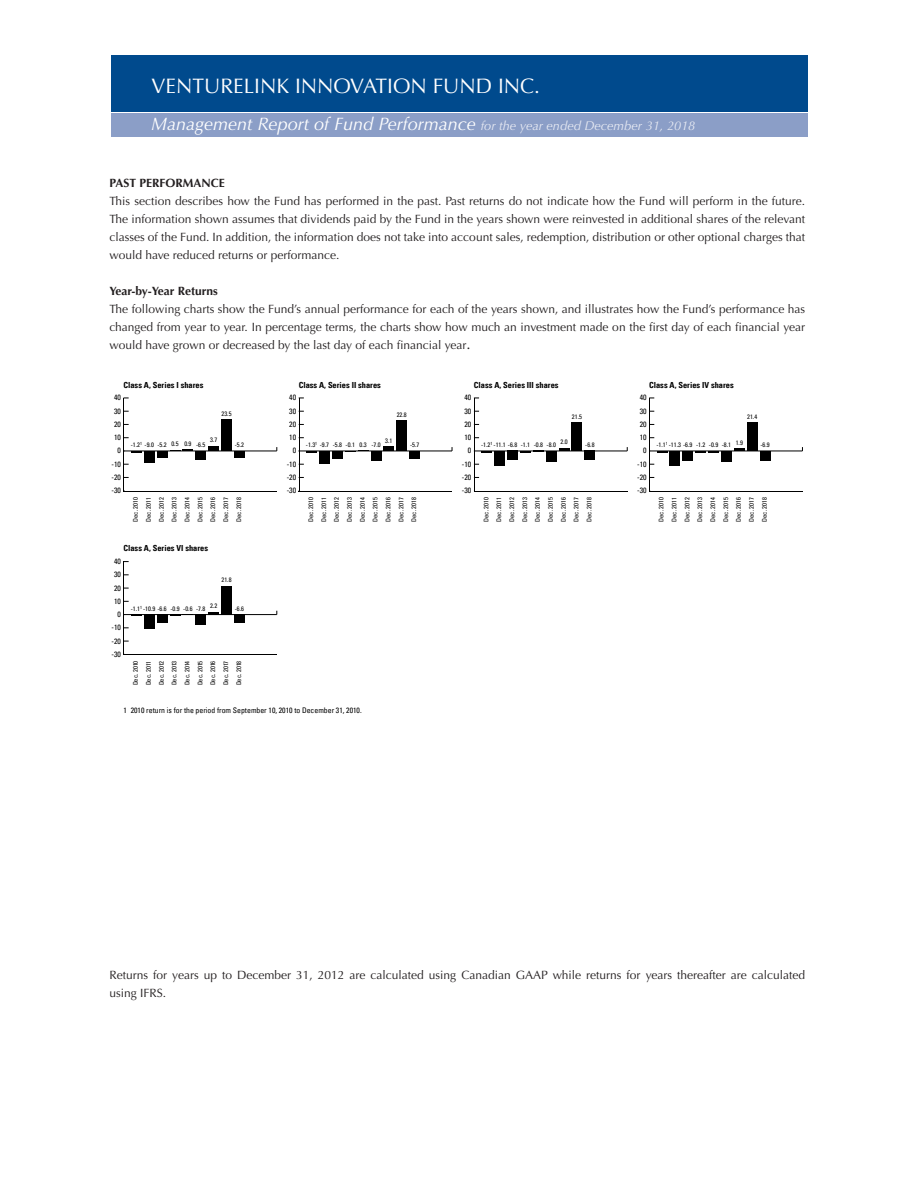
<style>
.page{position:relative;width:918px;height:1188px;background:#fff}
.page>*{position:absolute;margin:0;border:0;box-sizing:border-box;transform-origin:0 0}
.t1{font:21px "Optima";color:#fff}
.t2{font:italic 18px "Optima";color:#fff}
.t3{font:12px/18px "Optima";color:#231f20;text-align:justify}
.t4{font:700 12px "Optima";color:#231f20}
.t5{font:700 condensed 8.4px "Univers LT";color:#000}
.t6{font:condensed 7.8px "Univers LT";color:#000}
.t7{font:condensed 6.45px/12.9px "Univers LT";color:#000;text-align:justify}
.s1{font-size:12.75px;color:#e7eaf3}
.s2{font-size:15px}
</style>
<div class="page">
<div style="left:111px;top:55px;width:697px;height:57px;background:#004a8d"></div>
<div style="left:111px;top:113px;width:697px;height:24px;background:#8b9ec7"></div>
<hr style="left:123px;top:491px;width:154px;height:1px;background:#000">
<hr style="left:123px;top:398px;width:1px;height:93px;background:#000">
<hr style="left:123px;top:451px;width:154px;height:1px;background:#000">
<div style="left:144px;top:451px;width:10px;height:12px;background:#000"></div>
<div style="left:157px;top:451px;width:10px;height:7px;background:#000"></div>
<svg style="left:170px;top:450px;width:23px;height:1px"></svg>
<div style="left:196px;top:451px;width:10px;height:9px;background:#000"></div>
<div style="left:209px;top:446px;width:10px;height:5px;background:#000"></div>
<div style="left:221px;top:420px;width:11px;height:31px;background:#000"></div>
<div style="left:234px;top:451px;width:11px;height:7px;background:#000"></div>
<hr style="left:299px;top:491px;width:153px;height:1px;background:#000">
<hr style="left:299px;top:398px;width:1px;height:93px;background:#000">
<hr style="left:299px;top:451px;width:153px;height:1px;background:#000">
<div style="left:319px;top:451px;width:11px;height:13px;background:#000"></div>
<div style="left:332px;top:451px;width:11px;height:8px;background:#000"></div>
<svg style="left:356px;top:451px;width:12px;height:1px"></svg>
<div style="left:371px;top:451px;width:10px;height:9px;background:#000"></div>
<hr style="left:384px;top:447px;width:10px;height:4px;background:#000">
<div style="left:397px;top:421px;width:10px;height:30px;background:#000"></div>
<div style="left:410px;top:451px;width:10px;height:8px;background:#000"></div>
<hr style="left:474px;top:491px;width:153px;height:1px;background:#000">
<hr style="left:474px;top:398px;width:1px;height:93px;background:#000">
<hr style="left:474px;top:451px;width:153px;height:1px;background:#000">
<div style="left:495px;top:451px;width:10px;height:15px;background:#000"></div>
<div style="left:507px;top:451px;width:11px;height:9px;background:#000"></div>
<div style="left:546px;top:451px;width:10px;height:11px;background:#000"></div>
<svg style="left:559px;top:448px;width:10px;height:3px"></svg>
<div style="left:572px;top:422px;width:10px;height:29px;background:#000"></div>
<div style="left:585px;top:451px;width:10px;height:9px;background:#000"></div>
<hr style="left:649px;top:491px;width:153px;height:1px;background:#000">
<hr style="left:649px;top:398px;width:1px;height:93px;background:#000">
<hr style="left:649px;top:451px;width:153px;height:1px;background:#000">
<div style="left:670px;top:451px;width:10px;height:15px;background:#000"></div>
<div style="left:683px;top:451px;width:10px;height:9px;background:#000"></div>
<svg style="left:696px;top:451px;width:23px;height:2px"></svg>
<div style="left:721px;top:451px;width:11px;height:11px;background:#000"></div>
<svg style="left:734px;top:448px;width:10px;height:3px"></svg>
<div style="left:747px;top:423px;width:10px;height:28px;background:#000"></div>
<div style="left:760px;top:451px;width:10px;height:9px;background:#000"></div>
<hr style="left:123px;top:654px;width:154px;height:1px;background:#000">
<hr style="left:123px;top:562px;width:1px;height:92px;background:#000">
<hr style="left:123px;top:614px;width:154px;height:1px;background:#000">
<div style="left:144px;top:615px;width:10px;height:14px;background:#000"></div>
<div style="left:157px;top:615px;width:10px;height:8px;background:#000"></div>
<svg style="left:170px;top:615px;width:23px;height:1px"></svg>
<div style="left:196px;top:615px;width:10px;height:10px;background:#000"></div>
<svg style="left:209px;top:612px;width:10px;height:2px"></svg>
<div style="left:221px;top:586px;width:11px;height:29px;background:#000"></div>
<div style="left:234px;top:615px;width:11px;height:8px;background:#000"></div>
<h1 class="t1" style="left:152px;top:74px;width:390px">VENTURELINK INNOVATION FUND INC.</h1>
<h2 class="t2" style="left:151px;top:114px;width:546px">Management Report of Fund Performance <span class="s1">for the year ended December 31, 2018</span></h2>
<p class="t4" style="left:109px;top:176px;width:117px">PAST PERFORMANCE</p>
<p class="t3" style="left:109px;top:192px;width:697px">This section describes how the Fund has performed in the past. Past returns do not indicate how the Fund will perform in the future.<br>The information shown assumes that dividends paid by the Fund in the years shown were reinvested in additional shares of the relevant classes of the Fund. In addition, the information does not take into account sales, redemption, distribution or other optional charges that would have reduced returns or performance.</p>
<p class="t4" style="left:109px;top:284px;width:110px">Year-by-Year Returns</p>
<p class="t3" style="left:109px;top:300px;width:697px">The following charts show the Fund’s annual performance for each of the years shown, and illustrates how the Fund’s performance has changed from year to year. In percentage terms, the charts show how much an investment made on the first day of each financial year would have grown or decreased by the last day of each financial year<span class="s2">.</span></p>
<p class="t5" style="left:123px;top:380px;width:81px">Class A, Series I shares</p>
<p class="t6" style="left:114px;top:393px;width:8px">40</p>
<p class="t6" style="left:114px;top:406px;width:8px">30</p>
<p class="t6" style="left:114px;top:419px;width:8px">20</p>
<p class="t6" style="left:114px;top:432px;width:8px">10</p>
<p class="t6" style="left:117px;top:446px;width:5px">0</p>
<p class="t6" style="left:111px;top:459px;width:11px">-10</p>
<p class="t6" style="left:111px;top:472px;width:11px">-20</p>
<p class="t6" style="left:111px;top:485px;width:11px">-30</p>
<p class="t7" style="left:222px;top:407px;width:12px">23.5</p>
<p class="t7" style="left:210px;top:433px;width:9px">3.7</p>
<p class="t7" style="left:131px;top:438px;width:76px">-1.2<sup>1</sup> -9.0 -5.2 0.5 0.9 -6.5</p>
<p class="t7" style="left:235px;top:438px;width:11px">-5.2</p>
<p class="t7" style="left:129px;top:522px;width:26px;rotate:-90deg">Dec. 2010<br>Dec. 2011<br>Dec. 2012<br>Dec. 2013<br>Dec. 2014<br>Dec. 2015<br>Dec. 2016<br>Dec. 2017<br>Dec. 2018</p>
<p class="t5" style="left:123px;top:543px;width:86px">Class A, Series VI shares</p>
<p class="t6" style="left:114px;top:556px;width:8px">40</p>
<p class="t6" style="left:114px;top:570px;width:8px">30</p>
<p class="t6" style="left:114px;top:583px;width:8px">20</p>
<p class="t6" style="left:114px;top:596px;width:8px">10</p>
<p class="t6" style="left:117px;top:609px;width:5px">0</p>
<p class="t6" style="left:111px;top:623px;width:11px">-10</p>
<p class="t6" style="left:111px;top:636px;width:11px">-20</p>
<p class="t6" style="left:111px;top:649px;width:11px">-30</p>
<p class="t7" style="left:222px;top:573px;width:12px">21.8</p>
<p class="t7" style="left:131px;top:602px;width:76px">-1.1<sup>1</sup> -10.9 -6.6 -0.9 -0.6 -7.8</p>
<p class="t7" style="left:210px;top:599px;width:9px">2.2</p>
<p class="t7" style="left:235px;top:602px;width:11px">-6.6</p>
<p class="t7" style="left:129px;top:685px;width:26px;rotate:-90deg">Dec. 2010<br>Dec. 2011<br>Dec. 2012<br>Dec. 2013<br>Dec. 2014<br>Dec. 2015<br>Dec. 2016<br>Dec. 2017<br>Dec. 2018</p>
<p class="t5" style="left:299px;top:380px;width:84px">Class A, Series II shares</p>
<p class="t6" style="left:289px;top:393px;width:8px">40</p>
<p class="t6" style="left:289px;top:406px;width:8px">30</p>
<p class="t6" style="left:289px;top:419px;width:8px">20</p>
<p class="t6" style="left:289px;top:432px;width:8px">10</p>
<p class="t6" style="left:293px;top:446px;width:5px">0</p>
<p class="t6" style="left:287px;top:459px;width:11px">-10</p>
<p class="t6" style="left:287px;top:472px;width:11px">-20</p>
<p class="t6" style="left:287px;top:485px;width:11px">-30</p>
<p class="t7" style="left:397px;top:408px;width:12px">22.8</p>
<p class="t7" style="left:385px;top:434px;width:9px">3.1</p>
<p class="t7" style="left:306px;top:438px;width:76px">-1.3<sup>1</sup> -9.7 -5.8 -0.1 0.3 -7.0</p>
<p class="t7" style="left:410px;top:438px;width:11px">-5.7</p>
<p class="t7" style="left:304px;top:522px;width:26px;rotate:-90deg">Dec. 2010<br>Dec. 2011<br>Dec. 2012<br>Dec. 2013<br>Dec. 2014<br>Dec. 2015<br>Dec. 2016<br>Dec. 2017<br>Dec. 2018</p>
<p class="t6" style="left:123px;top:705px;width:240px">1 2010 return is for the period from September 10, 2010 to December 31, 2010.</p>
<p class="t5" style="left:474px;top:380px;width:86px">Class A, Series III shares</p>
<p class="t5" style="left:649px;top:380px;width:86px">Class A, Series IV shares</p>
<p class="t6" style="left:464px;top:393px;width:8px">40</p>
<p class="t6" style="left:640px;top:393px;width:8px">40</p>
<p class="t6" style="left:464px;top:406px;width:8px">30</p>
<p class="t7" style="left:572px;top:410px;width:12px">21.5</p>
<p class="t6" style="left:640px;top:406px;width:8px">30</p>
<p class="t7" style="left:747px;top:410px;width:12px">21.4</p>
<p class="t6" style="left:464px;top:419px;width:8px">20</p>
<p class="t6" style="left:640px;top:419px;width:8px">20</p>
<p class="t6" style="left:464px;top:432px;width:8px">10</p>
<p class="t6" style="left:468px;top:446px;width:5px">0</p>
<p class="t7" style="left:481px;top:438px;width:88px">-1.2<sup>1</sup> -11.1 -6.8 -1.1 -0.8 -8.0 2.0</p>
<p class="t7" style="left:585px;top:438px;width:11px">-6.8</p>
<p class="t6" style="left:640px;top:432px;width:8px">10</p>
<p class="t6" style="left:643px;top:446px;width:5px">0</p>
<p class="t7" style="left:656px;top:438px;width:88px">-1.1<sup>1</sup> -11.3 -6.9 -1.2 -0.9 -8.1 1.9</p>
<p class="t7" style="left:760px;top:438px;width:11px">-6.9</p>
<p class="t6" style="left:462px;top:459px;width:11px">-10</p>
<p class="t6" style="left:637px;top:459px;width:11px">-10</p>
<p class="t6" style="left:462px;top:472px;width:11px">-20</p>
<p class="t6" style="left:637px;top:472px;width:11px">-20</p>
<p class="t6" style="left:462px;top:485px;width:11px">-30</p>
<p class="t6" style="left:637px;top:485px;width:11px">-30</p>
<p class="t7" style="left:480px;top:522px;width:26px;rotate:-90deg">Dec. 2010<br>Dec. 2011<br>Dec. 2012<br>Dec. 2013<br>Dec. 2014<br>Dec. 2015<br>Dec. 2016<br>Dec. 2017<br>Dec. 2018</p>
<p class="t7" style="left:655px;top:522px;width:26px;rotate:-90deg">Dec. 2010<br>Dec. 2011<br>Dec. 2012<br>Dec. 2013<br>Dec. 2014<br>Dec. 2015<br>Dec. 2016<br>Dec. 2017<br>Dec. 2018</p>
<p class="t3" style="left:109px;top:966px;width:697px">Returns for years up to December 31, 2012 are calculated using Canadian GAAP while returns for years thereafter are calculated using IFRS.</p>
</div>
